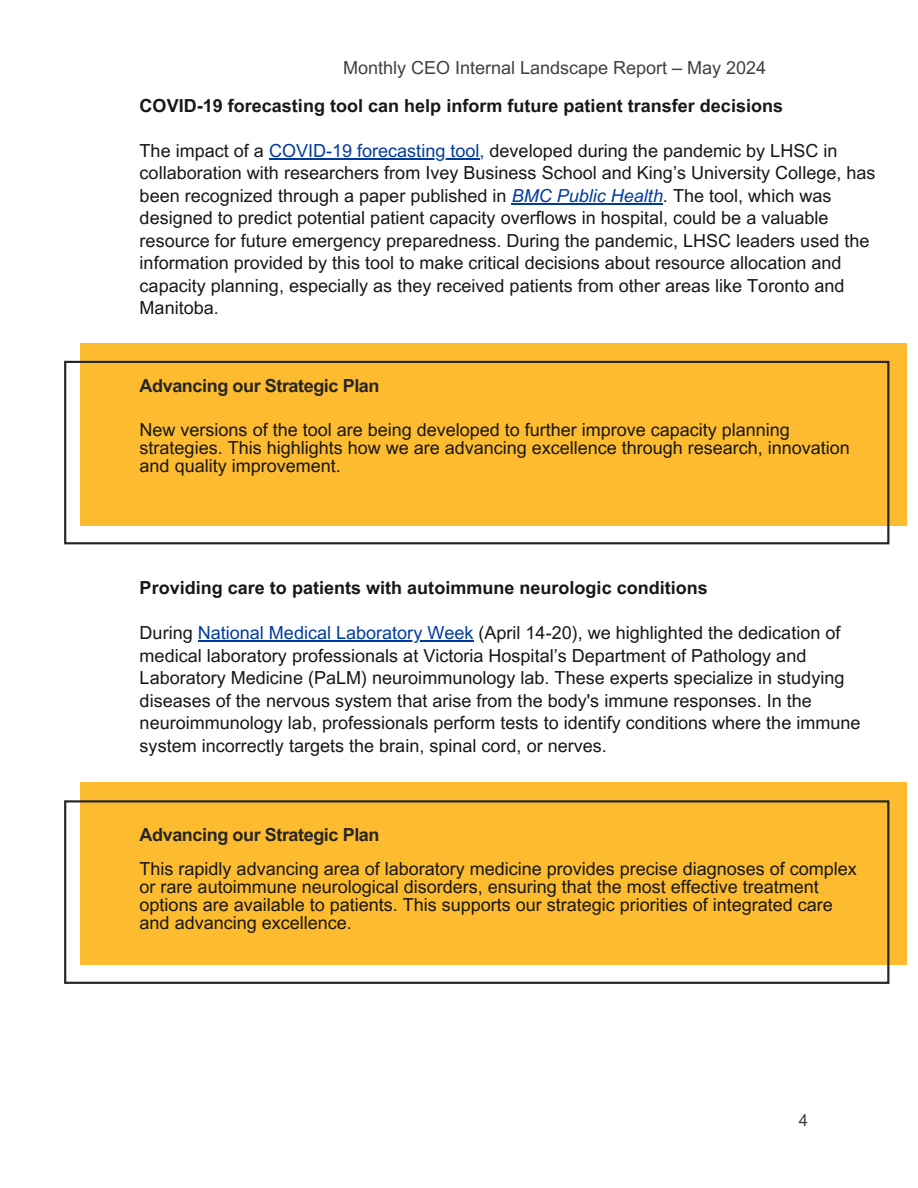
<style>
.page{position:relative;width:918px;height:1188px;background:#fff}
.page>*{position:absolute;margin:0;border:0;box-sizing:border-box;transform-origin:0 0}
.t1{font:18px/22.5px "Arial MT Pro";color:#171717}
.t2{font:700 18px "Arial MT Pro";color:#171717}
.t3{font:700 18px "Arial MT Pro";letter-spacing:-.025em;color:#262626}
.t4{font:18px "Arial MT Pro";color:#404040}
.t5{font:16.5px "Arial MT Pro";color:#404040}
.s1{color:#003b9f}
.s2{font-style:italic;color:#003b9f}
.s3{font-style:italic}
</style>
<div class="page">
<div style="left:80px;top:343px;width:827px;height:183px;background:#fdbb30"></div>
<div style="left:64px;top:361px;width:825px;height:183px;border:2px solid #262626"></div>
<hr style="left:269px;top:158px;width:211px;height:1px;background:#003b9f">
<hr style="left:512px;top:203px;width:151px;height:1px;background:#003b9f">
<hr style="left:198px;top:640px;width:275px;height:1px;background:#003b9f">
<div style="left:80px;top:783px;width:827px;height:182px;background:#fdbb30"></div>
<div style="left:64px;top:800px;width:825px;height:184px;border:2px solid #262626"></div>
<h1 class="t4" style="left:343px;top:61px;width:425px">Monthly CEO Internal Landscape Report – May 2024</h1>
<p class="t2" style="left:140px;top:99px;width:645px">COVID-19 forecasting tool can help inform future patient transfer decisions</p>
<h1 class="t1" style="left:140px;top:142px;width:699px">The impact of a <span class="s1">COVID-19 forecasting tool,</span> developed during the pandemic by LHSC in</h1>
<p class="t1" style="left:140px;top:164px;width:737px">collaboration with researchers from Ivey Business School and King’s University College, has been recognized through a paper published in <span class="s2">BMC Public Health</span><span class="s3">.</span> The tool, which was designed to predict potential patient capacity overflows in hospital, could be a valuable resource for future emergency preparedness. During the pandemic, LHSC leaders used the information provided by this tool to make critical decisions about resource allocation and capacity planning, especially as they received patients from other areas like Toronto and Manitoba.</p>
<p class="t3" style="left:140px;top:379px;width:241px">Advancing our Strategic Plan</p>
<h1 class="t1" style="left:140px;top:423px;width:712px;line-height:18px">New versions of the tool are being developed to further improve capacity planning strategies. This highlights how we are advancing excellence through research, innovation and quality improvement.</h1>
<p class="t2" style="left:140px;top:581px;width:570px">Providing care to patients with autoimmune neurologic conditions</p>
<p class="t1" style="left:140px;top:624px;width:702px">During <span class="s1">National Medical Laboratory Week</span> (April 14-20), we highlighted the dedication of</p>
<h1 class="t1" style="left:140px;top:646px;width:722px">medical laboratory professionals at Victoria Hospital’s Department of Pathology and Laboratory Medicine (PaLM) neuroimmunology lab. These experts specialize in studying diseases of the nervous system that arise from the body's immune responses. In the neuroimmunology lab, professionals perform tests to identify conditions where the immune system incorrectly targets the brain, spinal cord, or nerves.</h1>
<p class="t3" style="left:140px;top:828px;width:241px">Advancing our Strategic Plan</p>
<p class="t1" style="left:140px;top:862px;width:719px;line-height:18px">This rapidly advancing area of laboratory medicine provides precise diagnoses of complex or rare autoimmune neurological disorders, ensuring that the most effective treatment options are available to patients. This supports our strategic priorities of integrated care and advancing excellence.</p>
<p class="t5" style="left:799px;top:1114px;width:11px">4</p>
</div>
